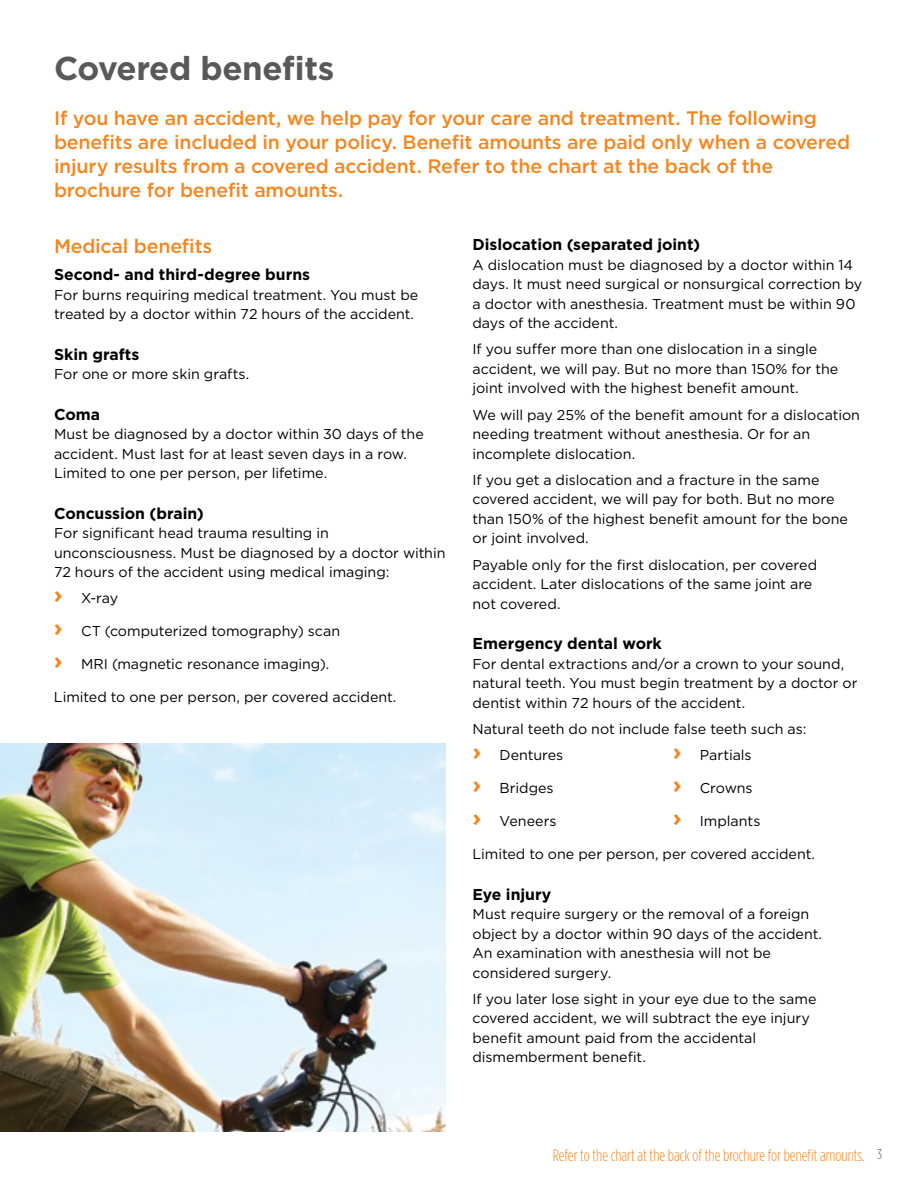
<style>
.page{position:relative;width:918px;height:1188px;background:#fff}
.page>*{position:absolute;margin:0;border:0;box-sizing:border-box;transform-origin:0 0}
.t1{font:700 33px "Gotham";letter-spacing:-.01em;color:#58595b}
.t2{font:500 19.5px/24px "Gotham";letter-spacing:-.01em;color:#f6861f}
.t3{font:300 16.5px "Gotham Condensed";color:#f6861f}
.t4{font:700 15.75px "Gotham";color:#000}
.t5{font:14.25px/19.5px "Gotham";color:#000}
.s1{font-weight:700;font-size:24px;color:#f6861f}
.s2{font-size:14.25px;color:#58595b}
</style>
<div class="page">
<img style="left:0;top:743px;width:446px;height:389px">
<hr style="left:0;top:909px;width:1px;height:119px;background:#f26322">
<h1 class="t1" style="left:54px;top:47px;width:282px">Covered benefits</h1>
<p class="t2" style="left:54px;top:106px;width:798px">If you have an accident, we help pay for your care and treatment. The following benefits are included in your policy. Benefit amounts are paid only when a covered injury results from a covered accident. Refer to the chart at the back of the brochure for benefit amounts.</p>
<h2 class="t2" style="left:54px;top:234px;width:160px">Medical benefits</h2>
<p class="t4" style="left:54px;top:264px;width:258px">Second- and third-degree burns</p>
<p class="t5" style="left:54px;top:285px;width:366px">For burns requiring medical treatment. You must be treated by a doctor within 72 hours of the accident.</p>
<p class="t4" style="left:54px;top:344px;width:87px">Skin grafts</p>
<p class="t5" style="left:54px;top:364px;width:197px">For one or more skin grafts.</p>
<p class="t4" style="left:54px;top:404px;width:48px">Coma</p>
<p class="t5" style="left:54px;top:424px;width:371px">Must be diagnosed by a doctor within 30 days of the accident. Must last for at least seven days in a row.<br>Limited to one per person, per lifetime.</p>
<p class="t4" style="left:54px;top:503px;width:151px">Concussion (brain)</p>
<p class="t5" style="left:54px;top:523px;width:393px">For significant head trauma resulting in unconsciousness. Must be diagnosed by a doctor within<br>72 hours of the accident using medical imaging:</p>
<p class="t5" style="left:54px;top:588px;width:66px"><span class="s1">›</span> X-ray</p>
<p class="t5" style="left:54px;top:621px;width:288px"><span class="s1">›</span> CT (computerized tomography) scan</p>
<p class="t5" style="left:54px;top:654px;width:277px"><span class="s1">›</span> MRI (magnetic resonance imaging).</p>
<p class="t5" style="left:54px;top:687px;width:344px">Limited to one per person, per covered accident.</p>
<p class="t4" style="left:472px;top:234px;width:229px">Dislocation (separated joint)</p>
<p class="t5" style="left:472px;top:255px;width:391px">A dislocation must be diagnosed by a doctor within 14 days. It must need surgical or nonsurgical correction by a doctor with anesthesia. Treatment must be within 90 days of the accident.</p>
<p class="t5" style="left:472px;top:339px;width:367px">If you suffer more than one dislocation in a single accident, we will pay. But no more than 150% for the joint involved with the highest benefit amount.</p>
<p class="t5" style="left:472px;top:405px;width:389px">We will pay 25% of the benefit amount for a dislocation needing treatment without anesthesia. Or for an incomplete dislocation.</p>
<p class="t5" style="left:472px;top:470px;width:377px">If you get a dislocation and a fracture in the same covered accident, we will pay for both. But no more than 150% of the highest benefit amount for the bone or joint involved.</p>
<p class="t5" style="left:472px;top:555px;width:346px">Payable only for the first dislocation, per covered accident. Later dislocations of the same joint are not covered.</p>
<p class="t4" style="left:472px;top:633px;width:191px">Emergency dental work</p>
<p class="t5" style="left:472px;top:654px;width:386px">For dental extractions and/or a crown to your sound, natural teeth. You must begin treatment by a doctor or dentist within 72 hours of the accident.</p>
<p class="t5" style="left:472px;top:715px;width:335px;line-height:26.2px">Natural teeth do not include false teeth such as: <span class="s1">›</span> Dentures</p>
<p class="t5" style="left:472px;top:778px;width:83px"><span class="s1">›</span> Bridges</p>
<p class="t5" style="left:472px;top:811px;width:86px"><span class="s1">›</span> Veneers</p>
<p class="t5" style="left:673px;top:745px;width:80px"><span class="s1">›</span> Partials</p>
<p class="t5" style="left:673px;top:778px;width:81px"><span class="s1">›</span> Crowns</p>
<p class="t5" style="left:673px;top:811px;width:89px"><span class="s1">›</span> Implants</p>
<p class="t5" style="left:473px;top:844px;width:344px">Limited to one per person, per covered accident.</p>
<p class="t4" style="left:472px;top:884px;width:80px">Eye injury</p>
<p class="t5" style="left:472px;top:904px;width:351px">Must require surgery or the removal of a foreign object by a doctor within 90 days of the accident.<br>An examination with anesthesia will not be considered surgery.</p>
<p class="t5" style="left:472px;top:989px;width:345px">If you later lose sight in your eye due to the same covered accident, we will subtract the eye injury benefit amount paid from the accidental dismemberment benefit.</p>
<p class="t3" style="left:553px;top:1146px;width:331px">Refer to the chart at the back of the brochure for benefit amounts. <span class="s2">3</span></p>
</div>
